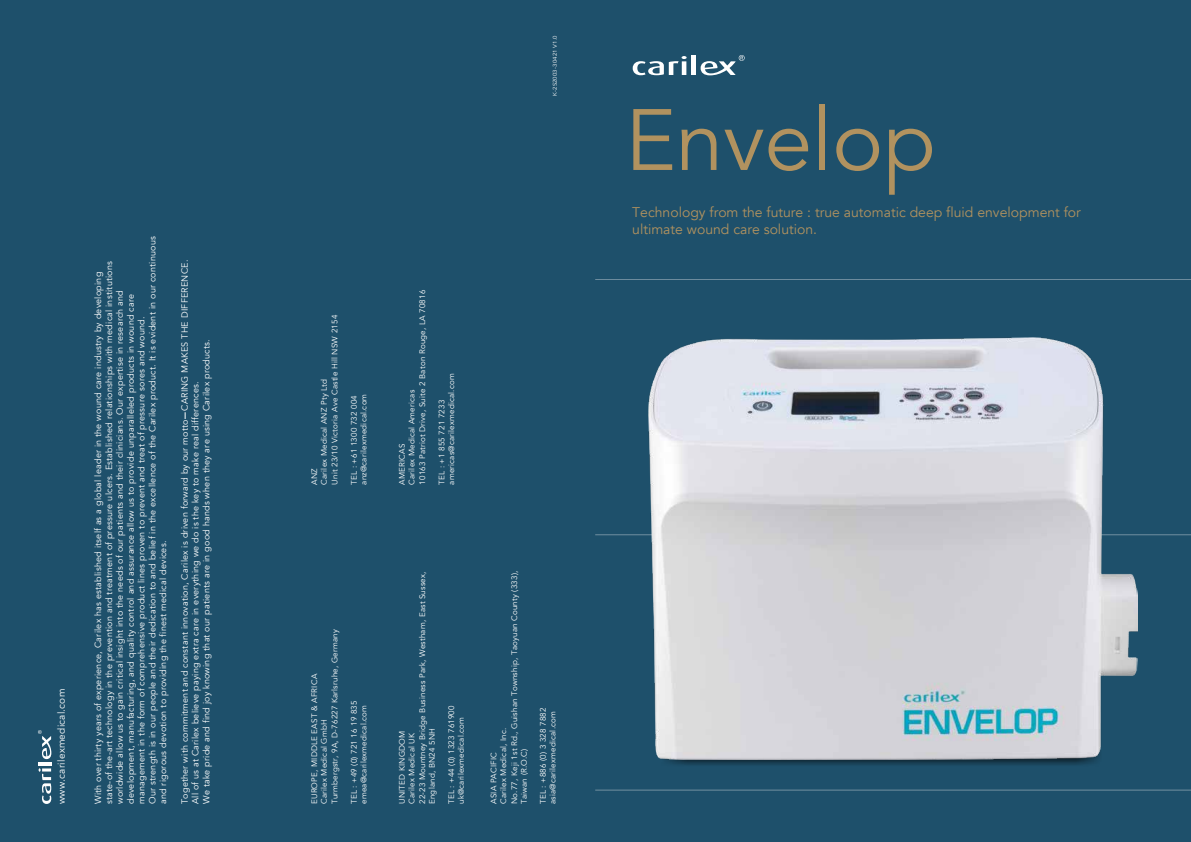
<style>
.page{position:relative;width:1191px;height:842px;background:#1e506b}
.page>*{position:absolute;margin:0;border:0;box-sizing:border-box;transform-origin:0 0}
.t1{font:86px "Avenir";letter-spacing:-.005em;color:#b1925f}
.t2{font:14px/16.8px "Avenir";color:#b1925f}
.t3{font:10px "Avenir";letter-spacing:.025em;color:#fff}
.t4{font:9px/10.8px "Avenir";letter-spacing:.025em;color:#fff}
.t5{font:8px/9.6px "Avenir";letter-spacing:.025em;color:#fff}
.t6{font:5.5px "Avenir";letter-spacing:.025em;color:#fff;scale:1.1 1}
</style>
<div class="page">
<svg style="left:632px;top:56px;width:54px;height:19px"></svg>
<hr style="left:682px;top:61px;width:4px;height:14px;background:#fff">
<div style="left:691px;top:55px;width:5px;height:20px;background:#fff"></div>
<svg style="left:700px;top:55px;width:44px;height:20px"></svg>
<hr style="left:595px;top:790px;width:596px;height:1px;background:#f1f1f2">
<hr style="left:595px;top:535px;width:596px;height:1px;background:#f1f1f2">
<hr style="left:595px;top:279px;width:596px;height:1px;background:#f1f1f2">
<img style="left:649px;top:337px;width:488px;height:423px">
<svg style="left:38px;top:730px;width:13px;height:74px"></svg>
<p class="t3" style="left:55px;top:804px;width:117px;rotate:-90deg">www.carilexmedical.com</p>
<p class="t4" style="left:93px;top:804px;width:569px;rotate:-90deg">With over thirty years of experience, Carilex has established itself as a global leader in the wound care industry by developing<br>state-of the-art technology in the prevention and treatment of pressure ulcers. Established relationships with medical institutions worldwide allow us to gain critical insight into the needs of our patients and their clinicians. Our expertise in research and development, manufacturing, and quality control and assurance allow us to provide unparalleled products in wound care<br>management in the form of comprehensive product lines proven to prevent and treat of pressure sores and wound.<br>Our strength is in our people and their dedication to and belief in the excellence of the Carilex product. It is evident in our continuous and rigorous devotion to providing the finest medical devices.</p>
<p class="t4" style="left:179px;top:804px;width:546px;rotate:-90deg">Together with commitment and constant innovation, Carilex is driven forward by our motto CARING MAKES THE DIFFERENCE.<br>All of us at Carilex believe paying extra care in everything we do is the key to make real differences.<br>We take pride and find joy knowing that our patients are in good hands when they are using Carilex products.</p>
<p class="t6" style="left:551px;top:96px;width:57px;rotate:-90deg">K-2S2003-30421 V1.0</p>
<p class="t5" style="left:330px;top:485px;width:171px;rotate:-90deg">Unit 23/10 Victoria Ave Castle Hill NSW 2154</p>
<p class="t5" style="left:310px;top:485px;width:107px;rotate:-90deg">ANZ<br>Carilex Medical ANZ Pty Ltd</p>
<p class="t5" style="left:418px;top:485px;width:196px;rotate:-90deg">10163 Patriot Drive, Suite 2 Baton Rouge, LA 70816</p>
<p class="t5" style="left:349px;top:485px;width:93px;rotate:-90deg">TEL : +61 1300 732 004 anz@carilexmedical.com</p>
<p class="t5" style="left:397px;top:485px;width:96px;rotate:-90deg">AMERICAS<br>Carilex Medical Americas</p>
<p class="t5" style="left:437px;top:485px;width:113px;rotate:-90deg">TEL : +1 855 721 7233 americas@carilexmedical.com</p>
<p class="t5" style="left:330px;top:804px;width:176px;rotate:-90deg">Turmbergstr, 9A, D-76227 Karlsruhe, Germany</p>
<p class="t5" style="left:310px;top:804px;width:132px;rotate:-90deg">EUROPE, MIDDLE EAST &amp; AFRICA<br>Carilex Medical GmbH</p>
<p class="t5" style="left:349px;top:804px;width:105px;rotate:-90deg">TEL : +49 (0) 721 16 19 835 emea@carilexmedical.com</p>
<p class="t5" style="left:418px;top:804px;width:234px;rotate:-90deg">22-23 Mountney Bridge Business Park, Westham, East Sussex,<br>England, BN24 5NH</p>
<p class="t5" style="left:397px;top:804px;width:75px;rotate:-90deg">UNITED KINGDOM<br>Carilex Medical UK</p>
<p class="t5" style="left:447px;top:804px;width:100px;rotate:-90deg">TEL : +44 (0) 1323 761900 uk@carilexmedical.com</p>
<p class="t5" style="left:510px;top:804px;width:235px;rotate:-90deg">No.77, Keji 1st Rd., Guishan Township, Taoyuan County (333),<br>Taiwan (R.O.C)</p>
<p class="t5" style="left:489px;top:804px;width:78px;rotate:-90deg">ASIA PACIFIC<br>Carilex Medical, Inc.</p>
<p class="t5" style="left:538px;top:804px;width:98px;rotate:-90deg">TEL : +886 (0) 3 328 7882 asia@carilexmedical.com</p>
<h1 class="t1" style="left:625px;top:89px;width:312px">Envelop</h1>
<h2 class="t2" style="left:632px;top:204px;width:450px">Technology from the future : true automatic deep fluid envelopment for ultimate wound care solution.</h2>
</div>
